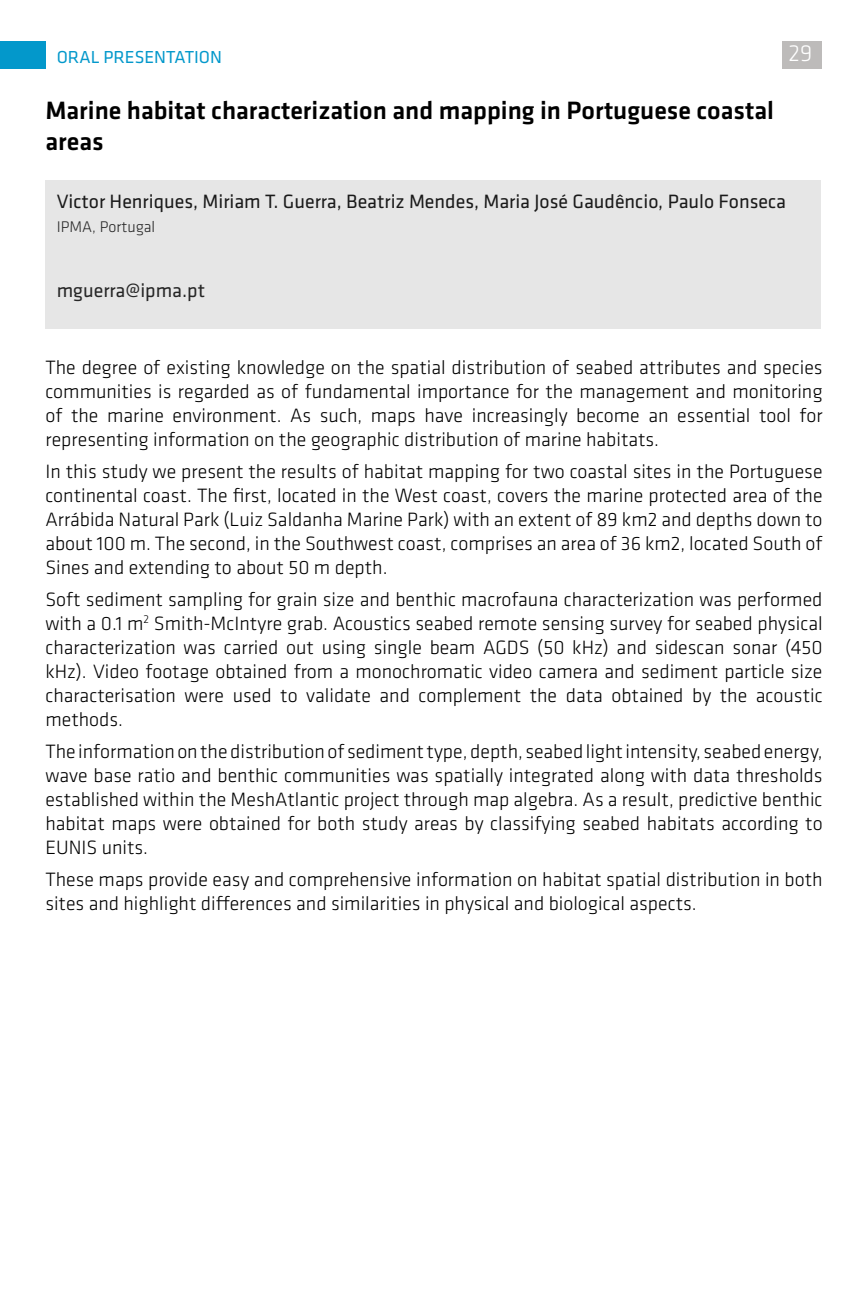
<style>
.page{position:relative;width:868px;height:1293px;background:#fff}
.page>*{position:absolute;margin:0;border:0;box-sizing:border-box;transform-origin:0 0}
.t1{font:500 26px/31.2px "Klavika";color:#000}
.t2{font:300 24px "Klavika";color:#fff}
.t3{font:300 20px/24px "Klavika";color:#000;text-align:justify}
.t4{font:20px "Klavika";color:#1a1a1a}
.t5{font:20px "Klavika";color:#262626}
.t6{font:18px "Klavika";color:#0398cb}
.t7{font:300 16px "Klavika";color:#262626}
</style>
<div class="page">
<div style="left:782px;top:41px;width:39px;height:27px;background:#bdbbba"></div>
<div style="left:0;top:41px;width:45px;height:27px;background:#0398cb"></div>
<div style="left:45px;top:180px;width:775px;height:149px;background:#e6e6e6"></div>
<p class="t6" style="left:57px;top:45px;width:167px">ORAL PRESENTATION</p>
<p class="t2" style="left:788px;top:39px;width:25px">29</p>
<h1 class="t1" style="left:45px;top:94px;width:730px">Marine habitat characterization and mapping in Portuguese coastal areas</h1>
<p class="t4" style="left:57px;top:188px;width:730px">Victor Henriques, Miriam T. Guerra, Beatriz Mendes, Maria José Gaudêncio, Paulo Fonseca</p>
<p class="t7" style="left:57px;top:217px;width:100px">IPMA, Portugal</p>
<p class="t5" style="left:57px;top:277px;width:150px">mguerra@ipma.pt</p>
<p class="t3" style="left:45px;top:355px;width:778px">The degree of existing knowledge on the spatial distribution of seabed attributes and species communities is regarded as of fundamental importance for the management and monitoring of the marine environment. As such, maps have increasingly become an essential tool for representing information on the geographic distribution of marine habitats.</p>
<p class="t3" style="left:45px;top:459px;width:778px">In this study we present the results of habitat mapping for two coastal sites in the Portuguese continental coast. The first, located in the West coast, covers the marine protected area of the Arrábida Natural Park (Luiz Saldanha Marine Park) with an extent of 89 km2 and depths down to about 100 m. The second, in the Southwest coast, comprises an area of 36 km2, located South of Sines and extending to about 50 m depth.</p>
<p class="t3" style="left:45px;top:587px;width:778px">Soft sediment sampling for grain size and benthic macrofauna characterization was performed with a 0.1 m<sup>2</sup> Smith-McIntyre grab. Acoustics seabed remote sensing survey for seabed physical characterization was carried out using single beam AGDS (50 kHz) and sidescan sonar (450 kHz). Video footage obtained from a monochromatic video camera and sediment particle size characterisation were used to validate and complement the data obtained by the acoustic methods.</p>
<p class="t3" style="left:45px;top:739px;width:778px">The information on the distribution of sediment type, depth, seabed light intensity, seabed energy, wave base ratio and benthic communities was spatially integrated along with data thresholds established within the MeshAtlantic project through map algebra. As a result, predictive benthic habitat maps were obtained for both study areas by classifying seabed habitats according to EUNIS units.</p>
<p class="t3" style="left:45px;top:867px;width:778px">These maps provide easy and comprehensive information on habitat spatial distribution in both sites and highlight differences and similarities in physical and biological aspects.</p>
</div>
